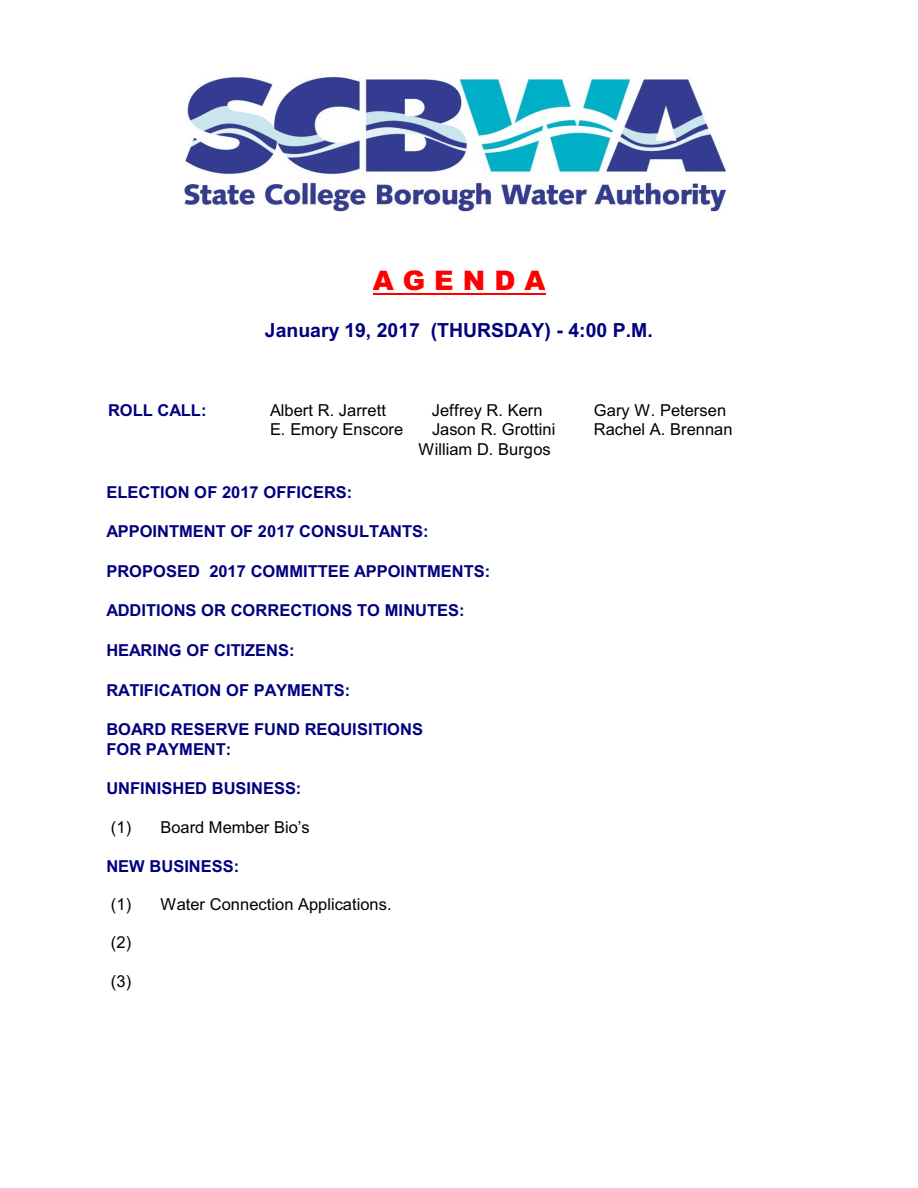
<style>
.page{position:relative;width:918px;height:1188px;background:#fff}
.page>*{position:absolute;margin:0;border:0;box-sizing:border-box;transform-origin:0 0}
.t1{font:900 27px "Arial";color:#f00}
.t2{font:700 19.5px "Arial";color:#000080}
.t3{font:700 16.5px/19.8px "Arial";color:#000080}
.t4{font:16.5px "Arial";color:#000}
</style>
<div class="page">
<img style="left:185px;top:77px;width:540px;height:135px">
<hr style="left:373px;top:293px;width:172px;height:1px;background:#f00">
<h1 class="t1" style="left:373px;top:271px;width:174px">A G E N D A</h1>
<p class="t2" style="left:265px;top:323px;width:389px">January 19, 2017 (THURSDAY) - 4:00 P.M.</p>
<p class="t3" style="left:108px;top:402px;width:100px">ROLL CALL:</p>
<p class="t4" style="left:270px;top:404px;width:117px">Albert R. Jarrett</p>
<p class="t4" style="left:432px;top:404px;width:112px">Jeffrey R. Kern</p>
<p class="t4" style="left:594px;top:404px;width:134px">Gary W. Petersen</p>
<p class="t4" style="left:270px;top:423px;width:135px">E. Emory Enscore</p>
<p class="t4" style="left:432px;top:423px;width:125px">Jason R. Grottini</p>
<p class="t4" style="left:594px;top:423px;width:140px">Rachel A. Brennan</p>
<p class="t4" style="left:418px;top:442px;width:134px">William D. Burgos</p>
<p class="t3" style="left:106px;top:483px;width:248px">ELECTION OF 2017 OFFICERS:</p>
<p class="t3" style="left:106px;top:523px;width:324px">APPOINTMENT OF 2017 CONSULTANTS:</p>
<p class="t3" style="left:106px;top:563px;width:385px">PROPOSED 2017 COMMITTEE APPOINTMENTS:</p>
<p class="t3" style="left:106px;top:602px;width:360px">ADDITIONS OR CORRECTIONS TO MINUTES:</p>
<p class="t3" style="left:106px;top:642px;width:190px">HEARING OF CITIZENS:</p>
<p class="t3" style="left:106px;top:681px;width:245px">RATIFICATION OF PAYMENTS:</p>
<p class="t3" style="left:106px;top:721px;width:318px">BOARD RESERVE FUND REQUISITIONS<br>FOR PAYMENT:</p>
<p class="t3" style="left:106px;top:780px;width:197px">UNFINISHED BUSINESS:</p>
<p class="t4" style="left:111px;top:820px;width:200px">(1) Board Member Bio’s</p>
<p class="t3" style="left:106px;top:858px;width:134px">NEW BUSINESS:</p>
<p class="t4" style="left:111px;top:898px;width:282px">(1) Water Connection Applications.</p>
<p class="t4" style="left:111px;top:936px;width:22px">(2)</p>
<p class="t4" style="left:111px;top:975px;width:22px">(3)</p>
</div>
